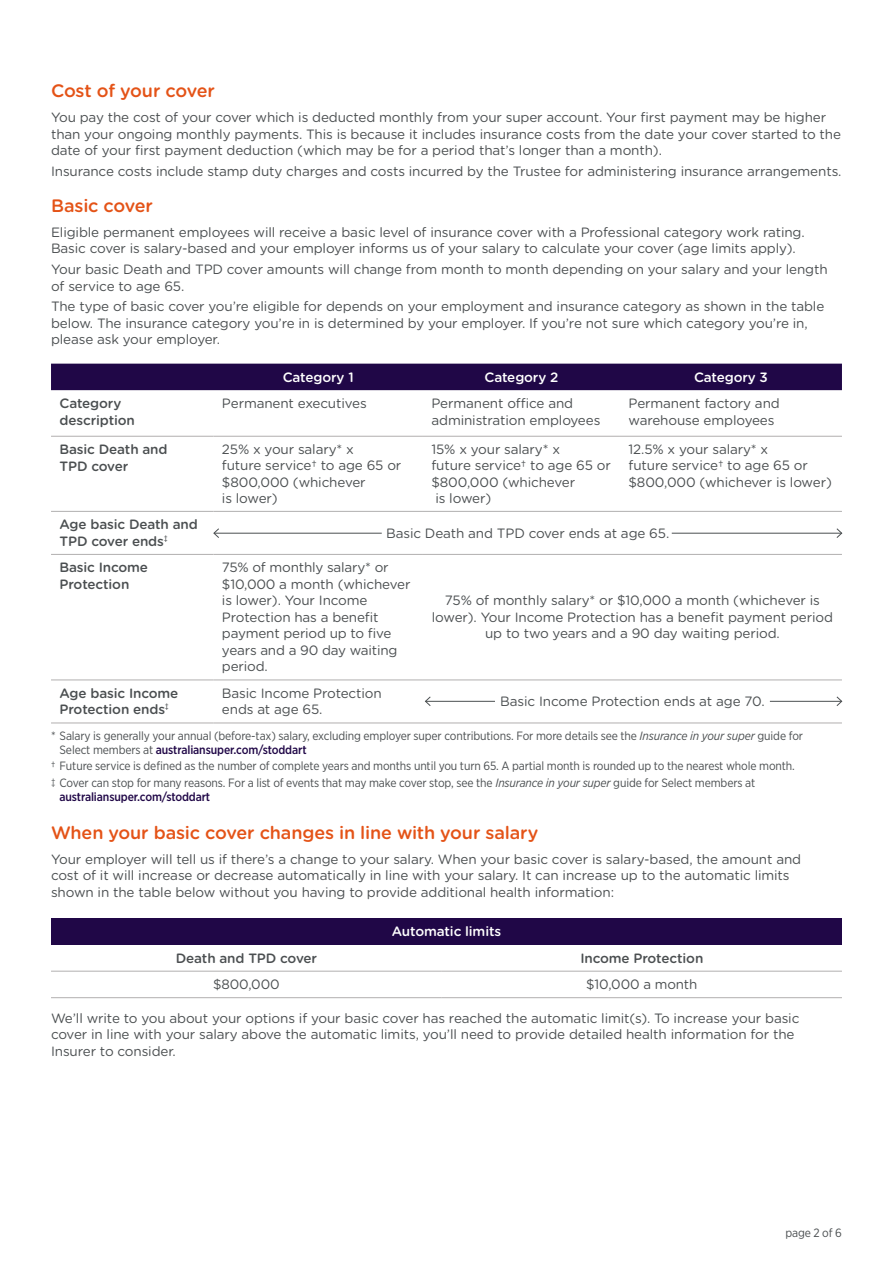
<style>
.page{position:relative;width:893px;height:1263px;background:#fff}
.page>*{position:absolute;margin:0;border:0;box-sizing:border-box;transform-origin:0 0}
.t1{font:500 18px "Gotham Rounded";letter-spacing:-.01em;color:#e45317}
.t2{font:13.5px/16.5px "Gotham Rounded";letter-spacing:-.01em;color:#4b4f51}
.t3{font:500 13.5px/16.5px "Gotham Rounded";letter-spacing:-.01em;color:#4b4f51}
.t4{font:500 13.5px "Gotham Rounded";letter-spacing:-.01em;color:#fff}
.t5{font:12px/14.2px "Gotham Narrow";letter-spacing:-.01em;color:#4b4f51}
.t6{font:500 12px "Gotham Narrow";letter-spacing:-.01em;color:#200747}
.s1{font-style:italic}
.s2{font-weight:500;color:#200747}
</style>
<div class="page">
<div style="left:51px;top:364px;width:791px;height:26px;background:#200747"></div>
<hr style="left:51px;top:511px;width:162px;height:1px;background:#b1afaf">
<hr style="left:51px;top:554px;width:162px;height:1px;background:#b1afaf">
<hr style="left:51px;top:680px;width:162px;height:1px;background:#b1afaf">
<hr style="left:213px;top:680px;width:210px;height:1px;background:#b1afaf">
<hr style="left:51px;top:723px;width:162px;height:1px;background:#b1afaf">
<hr style="left:213px;top:723px;width:210px;height:1px;background:#b1afaf">
<hr style="left:51px;top:436px;width:162px;height:1px;background:#b1afaf">
<hr style="left:213px;top:436px;width:210px;height:1px;background:#b1afaf">
<hr style="left:423px;top:436px;width:197px;height:1px;background:#b1afaf">
<hr style="left:620px;top:436px;width:222px;height:1px;background:#b1afaf">
<hr style="left:213px;top:511px;width:210px;height:1px;background:#b1afaf">
<hr style="left:423px;top:511px;width:197px;height:1px;background:#b1afaf">
<hr style="left:620px;top:511px;width:222px;height:1px;background:#b1afaf">
<hr style="left:213px;top:554px;width:210px;height:1px;background:#b1afaf">
<hr style="left:423px;top:554px;width:197px;height:1px;background:#b1afaf">
<hr style="left:620px;top:554px;width:222px;height:1px;background:#b1afaf">
<hr style="left:423px;top:680px;width:197px;height:1px;background:#b1afaf">
<hr style="left:620px;top:680px;width:222px;height:1px;background:#b1afaf">
<hr style="left:423px;top:723px;width:197px;height:1px;background:#b1afaf">
<hr style="left:620px;top:723px;width:222px;height:1px;background:#b1afaf">
<div style="left:51px;top:918px;width:791px;height:27px;background:#200747"></div>
<hr style="left:51px;top:971px;width:391px;height:1px;background:#b1afaf">
<hr style="left:442px;top:971px;width:400px;height:1px;background:#b1afaf">
<hr style="left:51px;top:997px;width:391px;height:1px;background:#b1afaf">
<hr style="left:442px;top:997px;width:400px;height:1px;background:#b1afaf">
<hr style="left:214px;top:533px;width:168px;height:1px;background:#4b4f51">
<svg style="left:213px;top:528px;width:6px;height:10px"></svg>
<hr style="left:672px;top:533px;width:170px;height:1px;background:#4b4f51">
<svg style="left:836px;top:528px;width:6px;height:10px"></svg>
<hr style="left:425px;top:701px;width:70px;height:1px;background:#4b4f51">
<svg style="left:425px;top:696px;width:6px;height:10px"></svg>
<hr style="left:770px;top:701px;width:72px;height:1px;background:#4b4f51">
<svg style="left:836px;top:696px;width:6px;height:10px"></svg>
<h1 class="t1" style="left:51px;top:78px;width:165px">Cost of your cover</h1>
<p class="t2" style="left:51px;top:109px;width:792px">You pay the cost of your cover which is deducted monthly from your super account. Your first payment may be higher than your ongoing monthly payments. This is because it includes insurance costs from the date your cover started to the date of your first payment deduction (which may be for a period that’s longer than a month).</p>
<p class="t2" style="left:51px;top:162px;width:792px">Insurance costs include stamp duty charges and costs incurred by the Trustee for administering insurance arrangements.</p>
<h1 class="t1" style="left:51px;top:193px;width:103px">Basic cover</h1>
<p class="t2" style="left:51px;top:223px;width:755px">Eligible permanent employees will receive a basic level of insurance cover with a Professional category work rating.<br>Basic cover is salary-based and your employer informs us of your salary to calculate your cover (age limits apply).</p>
<p class="t2" style="left:51px;top:261px;width:778px">Your basic Death and TPD cover amounts will change from month to month depending on your salary and your length of service to age 65.</p>
<p class="t2" style="left:51px;top:298px;width:775px">The type of basic cover you’re eligible for depends on your employment and insurance category as shown in the table below. The insurance category you’re in is determined by your employer. If you’re not sure which category you’re in, please ask your employer.</p>
<p class="t4" style="left:283px;top:367px;width:72px">Category 1</p>
<p class="t4" style="left:485px;top:367px;width:75px">Category 2</p>
<p class="t4" style="left:694px;top:367px;width:75px">Category 3</p>
<p class="t3" style="left:60px;top:395px;width:77px">Category description</p>
<p class="t2" style="left:222px;top:395px;width:146px">Permanent executives</p>
<p class="t2" style="left:431px;top:395px;width:170px">Permanent office and administration employees</p>
<p class="t2" style="left:628px;top:395px;width:153px">Permanent factory and warehouse employees</p>
<p class="t3" style="left:60px;top:441px;width:110px">Basic Death and<br>TPD cover</p>
<p class="t2" style="left:222px;top:441px;width:181px">25% x your salary* x<br>future service† to age 65 or $800,000 (whichever<br>is lower)</p>
<p class="t2" style="left:431px;top:441px;width:181px">15% x your salary* x<br>future service† to age 65 or $800,000 (whichever<br>is lower)</p>
<p class="t2" style="left:628px;top:441px;width:205px">12.5% x your salary* x<br>future service† to age 65 or $800,000 (whichever is lower)</p>
<p class="t3" style="left:60px;top:516px;width:140px">Age basic Death and<br>TPD cover ends<sup>‡</sup></p>
<p class="t2" style="left:386px;top:524px;width:285px">Basic Death and TPD cover ends at age 65.</p>
<p class="t3" style="left:60px;top:559px;width:90px">Basic Income<br>Protection</p>
<p class="t2" style="left:222px;top:559px;width:190px">75% of monthly salary* or $10,000 a month (whichever is lower). Your Income<br>Protection has a benefit payment period up to five years and a 90 day waiting period.</p>
<p class="t2" style="left:432px;top:592px;width:403px;text-align:center">75% of monthly salary* or $10,000 a month (whichever is lower). Your Income Protection has a benefit payment period up to two years and a 90 day waiting period.</p>
<p class="t3" style="left:60px;top:684px;width:120px">Age basic Income<br>Protection ends<sup>‡</sup></p>
<p class="t2" style="left:222px;top:684px;width:161px">Basic Income Protection ends at age 65.</p>
<p class="t2" style="left:500px;top:692px;width:266px">Basic Income Protection ends at age 70.</p>
<p class="t5" style="left:60px;top:728px;width:745px;text-indent:-9px">* Salary is generally your annual (before-tax) salary, excluding employer super contributions. For more details see the <span class="s1">Insurance in your super</span> guide for<br>Select members at <span class="s2">australiansuper.com/stoddart</span></p>
<p class="t5" style="left:51px;top:757px;width:745px;line-height:16.4px">† Future service is defined as the number of complete years and months until you turn 65. A partial month is rounded up to the nearest whole month. ‡ Cover can stop for many reasons. For a list of events that may make cover stop, see the <span class="s1">Insurance in your super</span> guide for Select members at</p>
<p class="t6" style="left:60px;top:789px;width:152px">australiansuper.com/stoddart</p>
<h1 class="t1" style="left:51px;top:820px;width:489px">When your basic cover changes in line with your salary</h1>
<p class="t2" style="left:51px;top:850px;width:752px">Your employer will tell us if there’s a change to your salary. When your basic cover is salary-based, the amount and cost of it will increase or decrease automatically in line with your salary. It can increase up to the automatic limits shown in the table below without you having to provide additional health information:</p>
<p class="t4" style="left:392px;top:922px;width:111px">Automatic limits</p>
<p class="t3" style="left:176px;top:949px;width:143px">Death and TPD cover</p>
<p class="t3" style="left:580px;top:949px;width:124px">Income Protection</p>
<p class="t2" style="left:213px;top:975px;width:68px">$800,000</p>
<p class="t2" style="left:586px;top:975px;width:113px">$10,000 a month</p>
<p class="t2" style="left:51px;top:1009px;width:750px">We’ll write to you about your options if your basic cover has reached the automatic limit(s). To increase your basic cover in line with your salary above the automatic limits, you’ll need to provide detailed health information for the<br>Insurer to consider.</p>
<p class="t5" style="left:785px;top:1226px;width:58px">page 2 of 6</p>
</div>
